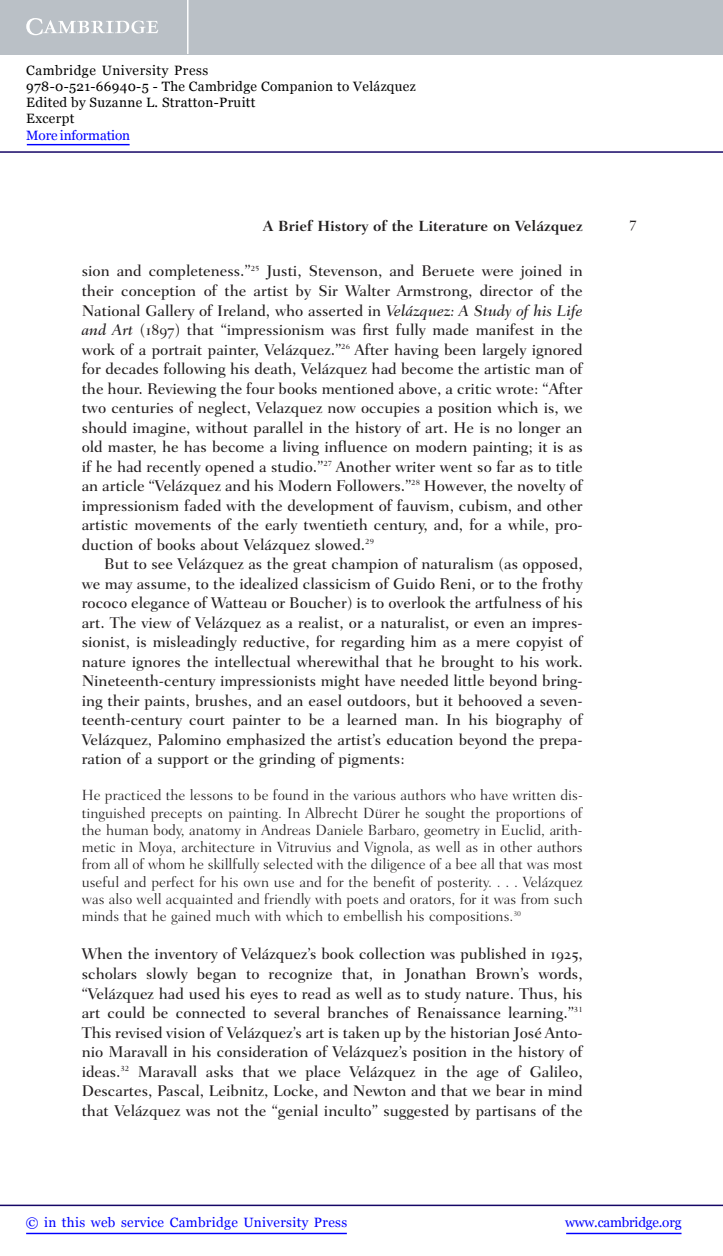
<style>
.page{position:relative;width:723px;height:1256px;background:#fff}
.page>*{position:absolute;margin:0;border:0;box-sizing:border-box;transform-origin:0 0}
.t1{font:500 15.75px/19.5px "Fairfield LH";color:#231f20;text-align:justify}
.t2{font:300 15px/17.2px "Fairfield LH";color:#231f20;text-align:justify}
.t3{font:700 15px "Fairfield LH";color:#231f20}
.t4{font:15px "Fairfield LH Medium SC";color:#231f20}
.t5{font:13.5px/16.2px "Georgia";letter-spacing:.025em;color:#000}
.t6{font:13.5px "Georgia";letter-spacing:.025em;color:#00f}
.t7{font:13.5px "Georgia";letter-spacing:-.015em;color:#00f}
.t8{font:13.5px "Georgia";letter-spacing:-.01em;color:#00f}
.s1{font-style:italic}
.s2{font-family:"Fairfield LH Medium SC";font-weight:400}
</style>
<div class="page">
<hr style="left:566px;top:1232px;width:116px;height:1px;background:#00f">
<hr style="left:0;top:1204px;width:723px;height:1px;background:#150666">
<hr style="left:26px;top:1232px;width:321px;height:1px;background:#00f">
<div style="left:0;top:0;width:723px;height:54px;background:#bac0c6"></div>
<svg style="left:26px;top:18px;width:132px;height:17px"></svg>
<hr style="left:187px;top:0;width:2px;height:54px;background:#fff">
<hr style="left:0;top:151px;width:723px;height:2px;background:#150666">
<hr style="left:27px;top:144px;width:103px;height:1px;background:#00f">
<p class="t5" style="left:26px;top:62px;width:391px">Cambridge University Press<br>978-0-521-66940-5 - The Cambridge Companion to Velázquez Edited by Suzanne L. Stratton-Pruitt<br>Excerpt</p>
<p class="t8" style="left:26px;top:127px;width:105px">More information</p>
<p class="t3" style="left:263px;top:220px;width:321px">A Brief History of the Literature on Velázquez</p>
<p class="t4" style="left:630px;top:213px;width:9px">7</p>
<p class="t1" style="left:82px;top:263px;width:503px">sion and completeness.”<sup>25</sup> Justi, Stevenson, and Beruete were joined in</p>
<p class="t1" style="left:82px;top:282px;width:503px">their conception of the artist by Sir Walter Armstrong, director of the</p>
<p class="t1" style="left:82px;top:302px;width:503px">National Gallery of Ireland, who asserted in <span class="s1">Velázquez: A Study of his Life</span></p>
<p class="t1" style="left:82px;top:321px;width:503px"><span class="s1">and Art</span> (<span class="s2">1897</span>) that “impressionism was first fully made manifest in the</p>
<p class="t1" style="left:82px;top:341px;width:502px">work of a portrait painter, Velázquez.”<sup>26</sup> After having been largely ignored</p>
<p class="t1" style="left:82px;top:360px;width:503px">for decades following his death, Velázquez had become the artistic man of</p>
<p class="t1" style="left:82px;top:380px;width:503px">the hour. Reviewing the four books mentioned above, a critic wrote: “After</p>
<p class="t1" style="left:82px;top:399px;width:503px">two centuries of neglect, Velazquez now occupies a position which is, we</p>
<p class="t1" style="left:82px;top:419px;width:502px">should imagine, without parallel in the history of art. He is no longer an</p>
<p class="t1" style="left:82px;top:438px;width:503px">old master, he has become a living influence on modern painting; it is as</p>
<p class="t1" style="left:82px;top:458px;width:503px">if he had recently opened a studio.”<sup>27</sup> Another writer went so far as to title</p>
<p class="t1" style="left:82px;top:477px;width:503px">an article “Velázquez and his Modern Followers.”<sup>28</sup> However, the novelty of</p>
<p class="t1" style="left:82px;top:497px;width:502px">impressionism faded with the development of fauvism, cubism, and other</p>
<p class="t1" style="left:82px;top:516px;width:503px">artistic movements of the early twentieth century, and, for a while, pro-</p>
<p class="t1" style="left:82px;top:536px;width:294px">duction of books about Velázquez slowed.<sup>29</sup></p>
<p class="t1" style="left:104px;top:555px;width:480px">But to see Velázquez as the great champion of naturalism (as opposed,</p>
<p class="t1" style="left:82px;top:575px;width:502px">we may assume, to the idealized classicism of Guido Reni, or to the frothy</p>
<p class="t1" style="left:82px;top:594px;width:503px">rococo elegance of Watteau or Boucher) is to overlook the artfulness of his</p>
<p class="t1" style="left:82px;top:614px;width:503px">art. The view of Velázquez as a realist, or a naturalist, or even an impres-</p>
<p class="t1" style="left:82px;top:633px;width:502px">sionist, is misleadingly reductive, for regarding him as a mere copyist of</p>
<p class="t1" style="left:82px;top:653px;width:502px">nature ignores the intellectual wherewithal that he brought to his work.</p>
<p class="t1" style="left:82px;top:672px;width:503px">Nineteenth-century impressionists might have needed little beyond bring-</p>
<p class="t1" style="left:82px;top:692px;width:502px">ing their paints, brushes, and an easel outdoors, but it behooved a seven-</p>
<p class="t1" style="left:82px;top:711px;width:502px">teenth-century court painter to be a learned man. In his biography of</p>
<p class="t1" style="left:82px;top:731px;width:502px">Velázquez, Palomino emphasized the artist’s education beyond the prepa-</p>
<p class="t1" style="left:82px;top:750px;width:325px">ration of a support or the grinding of pigments:</p>
<p class="t2" style="left:82px;top:788px;width:503px">He practiced the lessons to be found in the various authors who have written dis&shy;tinguished precepts on painting. In Albrecht Dürer he sought the proportions of the human body, anatomy in Andreas Daniele Barbaro, geometry in Euclid, arith&shy;metic in Moya, architecture in Vitruvius and Vignola, as well as in other authors from all of whom he skillfully selected with the diligence of a bee all that was most useful and perfect for his own use and for the benefit of posterity. . . . Velázquez was also well acquainted and friendly with poets and orators, for it was from such minds that he gained much with which to embellish his compositions.<sup>30</sup></p>
<p class="t1" style="left:82px;top:945px;width:503px">When the inventory of Velázquez’s book collection was published in <span class="s2">1925</span>, scholars slowly began to recognize that, in Jonathan Brown’s words, “Velázquez had used his eyes to read as well as to study nature. Thus, his art could be connected to several branches of Renaissance learning.”<sup>31<br></sup>This revised vision of Velázquez’s art is taken up by the historian José Anto&shy;nio Maravall in his consideration of Velázquez’s position in the history of ideas.<sup>32</sup> Maravall asks that we place Velázquez in the age of Galileo, Descartes, Pascal, Leibnitz, Locke, and Newton and that we bear in mind that Velázquez was not the “genial inculto” suggested by partisans of the</p>
<p class="t6" style="left:26px;top:1214px;width:323px">© in this web service Cambridge University Press</p>
<p class="t7" style="left:565px;top:1214px;width:118px">www.cambridge.org</p>
</div>
